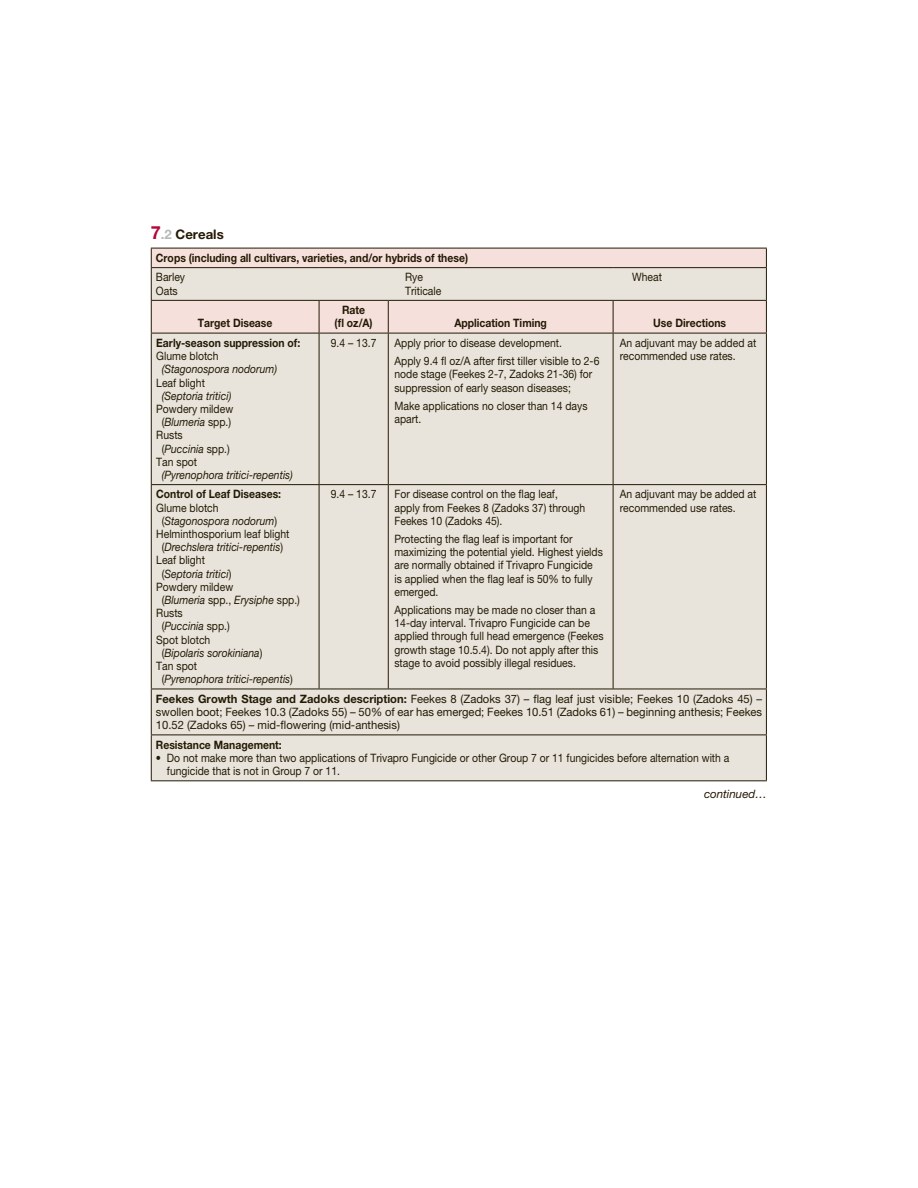
<style>
.page{position:relative;width:918px;height:1188px;background:#fff}
.page>*{position:absolute;margin:0;border:0;box-sizing:border-box;transform-origin:0 0}
.t1{font:700 13.2px "Helvetica Neue LT Pro";color:#241a04}
.t2{font:11.55px/13.2px "Helvetica Neue LT Pro";color:#241a04;scale:.9 1}
.t3{font:italic 11.55px "Helvetica Neue LT Pro";color:#241a04;scale:.9 1}
.t4{font:11.55px/13.2px "Helvetica Neue LT Pro";color:#241a04;text-align:justify}
.t5{font:700 11.55px/13.2px "Helvetica Neue LT Pro";color:#241a04;text-align:center;scale:.9 1}
.t6{font:italic 11.55px "Helvetica Neue LT Pro";color:#241a04}
.s1{font-size:18.15px;color:#b30738}
.s2{color:#b6b8ba}
.s3{font-style:normal}
.s4{font-weight:700}
</style>
<div class="page">
<div style="left:152px;top:249px;width:614px;height:18px;background:#f5e0dc"></div>
<svg style="left:152px;top:268px;width:614px;height:512px;background:#e7e2da"></svg>
<hr style="left:151px;top:248px;width:168px;height:1px;background:#241a04">
<svg style="left:151px;top:249px;width:1px;height:18px"></svg>
<hr style="left:319px;top:248px;width:448px;height:1px;background:#241a04">
<svg style="left:766px;top:249px;width:1px;height:18px"></svg>
<hr style="left:151px;top:267px;width:168px;height:1px;background:#241a04">
<hr style="left:151px;top:268px;width:1px;height:32px;background:#241a04">
<hr style="left:319px;top:267px;width:294px;height:1px;background:#241a04">
<hr style="left:766px;top:268px;width:1px;height:32px;background:#241a04">
<hr style="left:151px;top:300px;width:168px;height:1px;background:#241a04">
<hr style="left:151px;top:301px;width:1px;height:32px;background:#241a04">
<hr style="left:319px;top:301px;width:1px;height:32px;background:#241a04">
<hr style="left:388px;top:300px;width:225px;height:1px;background:#241a04">
<hr style="left:388px;top:301px;width:1px;height:32px;background:#241a04">
<hr style="left:613px;top:301px;width:1px;height:32px;background:#241a04">
<hr style="left:766px;top:301px;width:1px;height:32px;background:#241a04">
<hr style="left:151px;top:333px;width:168px;height:1px;background:#241a04">
<hr style="left:151px;top:334px;width:1px;height:150px;background:#241a04">
<hr style="left:319px;top:333px;width:69px;height:1px;background:#241a04">
<hr style="left:319px;top:334px;width:1px;height:150px;background:#241a04">
<hr style="left:388px;top:333px;width:225px;height:1px;background:#241a04">
<hr style="left:388px;top:334px;width:1px;height:150px;background:#241a04">
<hr style="left:613px;top:333px;width:154px;height:1px;background:#241a04">
<hr style="left:613px;top:334px;width:1px;height:150px;background:#241a04">
<hr style="left:766px;top:334px;width:1px;height:150px;background:#241a04">
<hr style="left:151px;top:484px;width:168px;height:1px;background:#241a04">
<hr style="left:151px;top:485px;width:1px;height:204px;background:#241a04">
<hr style="left:319px;top:484px;width:69px;height:1px;background:#241a04">
<hr style="left:319px;top:485px;width:1px;height:204px;background:#241a04">
<hr style="left:388px;top:484px;width:225px;height:1px;background:#241a04">
<hr style="left:388px;top:485px;width:1px;height:204px;background:#241a04">
<hr style="left:613px;top:484px;width:154px;height:1px;background:#241a04">
<hr style="left:613px;top:485px;width:1px;height:204px;background:#241a04">
<hr style="left:766px;top:485px;width:1px;height:204px;background:#241a04">
<hr style="left:151px;top:689px;width:168px;height:1px;background:#241a04">
<hr style="left:151px;top:689px;width:1px;height:45px;background:#241a04">
<hr style="left:319px;top:689px;width:448px;height:1px;background:#241a04">
<hr style="left:766px;top:689px;width:1px;height:45px;background:#241a04">
<hr style="left:151px;top:734px;width:168px;height:1px;background:#241a04">
<hr style="left:151px;top:735px;width:1px;height:45px;background:#241a04">
<hr style="left:319px;top:734px;width:448px;height:1px;background:#241a04">
<hr style="left:766px;top:735px;width:1px;height:45px;background:#241a04">
<hr style="left:151px;top:780px;width:616px;height:1px;background:#241a04">
<hr style="left:319px;top:300px;width:69px;height:1px;background:#241a04">
<hr style="left:613px;top:267px;width:154px;height:1px;background:#241a04">
<hr style="left:613px;top:300px;width:154px;height:1px;background:#241a04">
<p class="t1" style="left:151px;top:229px;width:74px"><span class="s1">7</span><span class="s2">.2</span> Cereals</p>
<p class="t5" style="left:156px;top:252px;width:348px">Crops (including all cultivars, varieties, and/or hybrids of these)</p>
<p class="t2" style="left:156px;top:272px;width:34px">Barley<br>Oats</p>
<p class="t2" style="left:405px;top:272px;width:42px">Rye<br>Triticale</p>
<p class="t2" style="left:632px;top:272px;width:35px">Wheat</p>
<p class="t5" style="left:198px;top:318px;width:84px">Target Disease</p>
<p class="t5" style="left:335px;top:304px;width:44px">Rate<br>(fl oz/A)</p>
<p class="t5" style="left:454px;top:318px;width:104px">Application Timing</p>
<p class="t5" style="left:653px;top:318px;width:83px">Use Directions</p>
<p class="t5" style="left:156px;top:337px;width:161px">Early-season suppression of:</p>
<p class="t2" style="left:156px;top:350px;width:71px">Glume blotch</p>
<p class="t3" style="left:162px;top:365px;width:130px">(Stagonospora nodorum)</p>
<p class="t2" style="left:156px;top:377px;width:56px">Leaf blight</p>
<p class="t3" style="left:162px;top:391px;width:79px">(Septoria tritici)</p>
<p class="t2" style="left:156px;top:403px;width:87px">Powdery mildew</p>
<p class="t3" style="left:162px;top:417px;width:79px"><span class="s3">(</span>Blumeria <span class="s3">spp.)</span></p>
<p class="t2" style="left:156px;top:430px;width:31px">Rusts</p>
<p class="t3" style="left:162px;top:444px;width:77px"><span class="s3">(</span>Puccinia <span class="s3">spp.)</span></p>
<p class="t2" style="left:156px;top:456px;width:47px">Tan spot</p>
<p class="t3" style="left:162px;top:470px;width:147px">(Pyrenophora tritici-repentis)</p>
<p class="t5" style="left:156px;top:489px;width:140px">Control of Leaf Diseases:</p>
<p class="t2" style="left:156px;top:502px;width:71px">Glume blotch</p>
<p class="t3" style="left:162px;top:516px;width:130px"><span class="s3">(</span>Stagonospora nodorum<span class="s3">)</span></p>
<p class="t2" style="left:156px;top:528px;width:150px">Helminthosporium leaf blight</p>
<p class="t3" style="left:162px;top:543px;width:136px"><span class="s3">(</span>Drechslera tritici-repentis<span class="s3">)</span></p>
<p class="t2" style="left:156px;top:555px;width:56px">Leaf blight</p>
<p class="t3" style="left:162px;top:569px;width:79px"><span class="s3">(</span>Septoria tritici<span class="s3">)</span></p>
<p class="t2" style="left:156px;top:581px;width:87px">Powdery mildew</p>
<p class="t3" style="left:162px;top:595px;width:155px"><span class="s3">(</span>Blumeria <span class="s3">spp.,</span> Erysiphe <span class="s3">spp.)</span></p>
<p class="t2" style="left:156px;top:608px;width:31px">Rusts</p>
<p class="t3" style="left:162px;top:622px;width:77px"><span class="s3">(</span>Puccinia <span class="s3">spp.)</span></p>
<p class="t2" style="left:156px;top:634px;width:62px">Spot blotch</p>
<p class="t3" style="left:162px;top:648px;width:113px"><span class="s3">(</span>Bipolaris sorokiniana<span class="s3">)</span></p>
<p class="t2" style="left:156px;top:660px;width:47px">Tan spot</p>
<p class="t3" style="left:162px;top:675px;width:147px"><span class="s3">(</span>Pyrenophora tritici-repentis<span class="s3">)</span></p>
<p class="t2" style="left:331px;top:337px;width:52px">9.4 – 13.7</p>
<p class="t2" style="left:394px;top:335px;width:229px;line-height:18.1px">Apply prior to disease development.<br>Apply 9.4 fl oz/A after first tiller visible to 2-6</p>
<p class="t2" style="left:394px;top:369px;width:221px">node stage (Feekes 2-7, Zadoks 21-36) for suppression of early season diseases;</p>
<p class="t2" style="left:394px;top:400px;width:216px">Make applications no closer than 14 days apart.</p>
<p class="t2" style="left:620px;top:337px;width:153px">An adjuvant may be added at recommended use rates.</p>
<p class="t2" style="left:331px;top:489px;width:52px">9.4 – 13.7</p>
<p class="t2" style="left:394px;top:489px;width:214px">For disease control on the flag leaf, apply from Feekes 8 (Zadoks 37) through<br>Feekes 10 (Zadoks 45).</p>
<p class="t2" style="left:394px;top:533px;width:233px">Protecting the flag leaf is important for maximizing the potential yield. Highest yields are normally obtained if Trivapro Fungicide is applied when the flag leaf is 50% to fully emerged.</p>
<p class="t2" style="left:394px;top:604px;width:234px">Applications may be made no closer than a 14-day interval. Trivapro Fungicide can be applied through full head emergence (Feekes growth stage 10.5.4). Do not apply after this stage to avoid possibly illegal residues.</p>
<p class="t2" style="left:620px;top:489px;width:153px">An adjuvant may be added at recommended use rates.</p>
<p class="t4" style="left:156px;top:693px;width:608px"><span class="s4">Feekes Growth Stage and Zadoks description:</span> Feekes 8 (Zadoks 37) – flag leaf just visible; Feekes 10 (Zadoks 45) – swollen boot; Feekes 10.3 (Zadoks 55) – 50% of ear has emerged; Feekes 10.51 (Zadoks 61) – beginning anthesis; Feekes 10.52 (Zadoks 65) – mid-flowering (mid-anthesis)</p>
<p class="t5" style="left:156px;top:739px;width:141px">Resistance Management:</p>
<p class="t2" style="left:167px;top:752px;width:627px;text-indent:-11px">• Do not make more than two applications of Trivapro Fungicide or other Group 7 or 11 fungicides before alternation with a fungicide that is not in Group 7 or 11.</p>
<p class="t6" style="left:704px;top:789px;width:64px">continued…</p>
</div>
